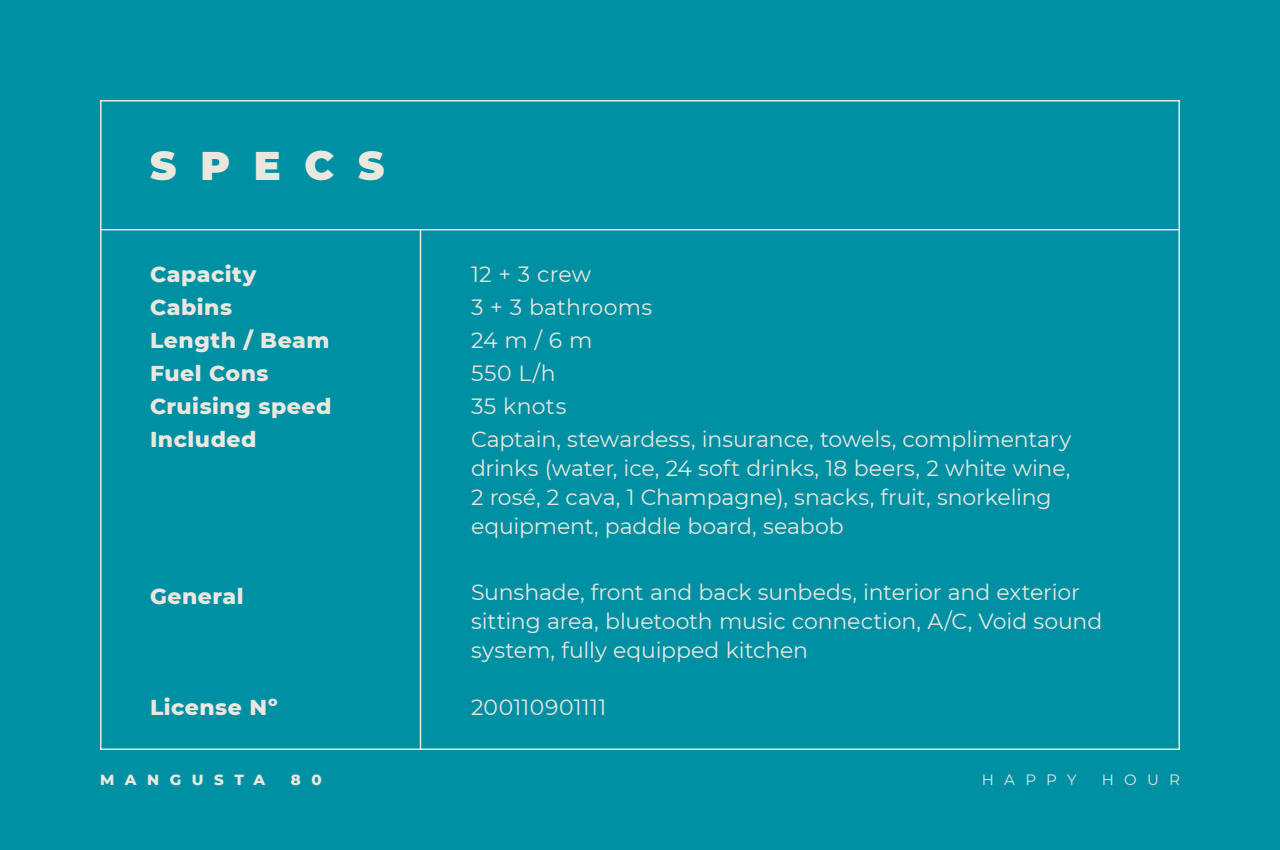
<style>
.page{position:relative;width:1280px;height:850px;background:#0090a4}
.page>*{position:absolute;margin:0;border:0;box-sizing:border-box;transform-origin:0 0}
.t1{font:900 40px "Montserrat";letter-spacing:.595em;color:#eae7df}
.t2{font:22px/33px "Montserrat";letter-spacing:-.005em;color:#eae7df}
.t3{font:800 22px/33px "Montserrat";letter-spacing:.02em;color:#eae7df}
.t4{font:800 15px "Montserrat";letter-spacing:.705em;color:#eae7df}
.t5{font:15px "Montserrat";letter-spacing:.685em;color:#eae7df}
</style>
<div class="page">
<hr style="left:100px;top:229px;width:1080px;height:1px;background:#eae7df">
<hr style="left:420px;top:230px;width:1px;height:520px;background:#eae7df">
<h1 class="t1" style="left:150px;top:135px;width:236px">SPECS</h1>
<p class="t3" style="left:150px;top:256px;width:183px">Capacity<br>Cabins<br>Length / Beam<br>Fuel Cons<br>Cruising speed<br>Included</p>
<p class="t3" style="left:150px;top:578px;width:95px">General</p>
<p class="t3" style="left:150px;top:689px;width:129px">License Nº</p>
<p class="t2" style="left:471px;top:257px;width:602px">12 + 3 crew<br>3 + 3 bathrooms<br>24 m / 6 m<br>550 L/h<br>35 knots<br>Captain, stewardess, insurance, towels, complimentary</p>
<p class="t2" style="left:471px;top:453px;width:601px;line-height:29px">drinks (water, ice, 24 soft drinks, 18 beers, 2 white wine,<br>2 rosé, 2 cava, 1 Champagne), snacks, fruit, snorkeling equipment, paddle board, seabob</p>
<p class="t2" style="left:471px;top:577px;width:633px;line-height:29px">Sunshade, front and back sunbeds, interior and exterior sitting area, bluetooth music connection, A/C, Void sound system, fully equipped kitchen</p>
<p class="t2" style="left:471px;top:690px;width:137px">200110901111</p>
<p class="t4" style="left:100px;top:768px;width:167px">MANGUSTA</p>
<p class="t4" style="left:291px;top:768px;width:32px">8 0</p>
<p class="t5" style="left:982px;top:769px;width:97px">HAPPY</p>
<p class="t5" style="left:1102px;top:769px;width:80px">HOUR</p>
</div>
